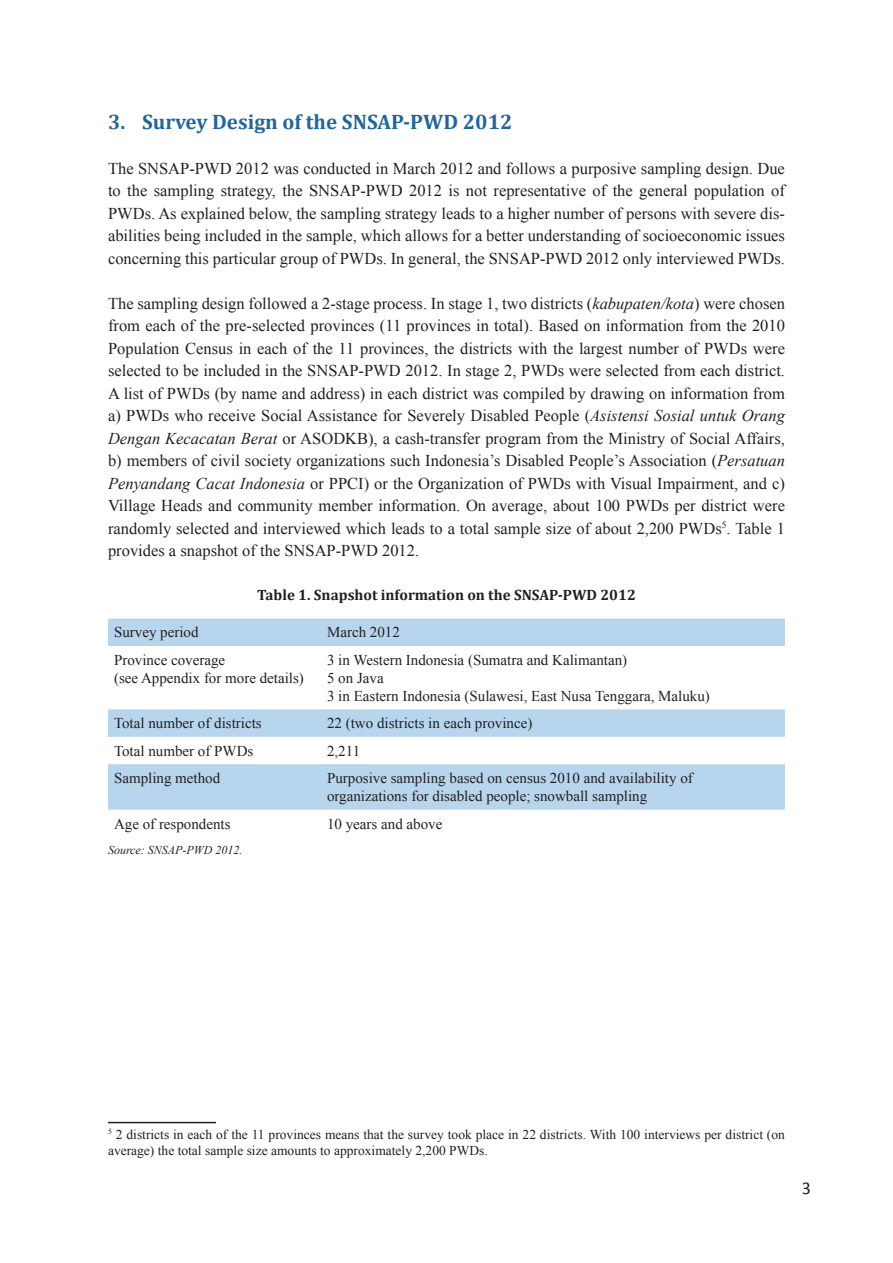
<style>
.page{position:relative;width:893px;height:1263px;background:#fff}
.page>*{position:absolute;margin:0;border:0;box-sizing:border-box;transform-origin:0 0}
.t1{font:700 21px "Cambria";color:#21659f}
.t2{font:18px "Calibri";color:#231f20}
.t3{font:16.5px/22.5px "Times New Roman";color:#231f20;text-align:justify}
.t4{font:15px/18px "Times New Roman";color:#231f20}
.t5{font:700 15px "Cambria";color:#231f20}
.t6{font:13.5px/16.2px "Times New Roman";color:#231f20}
.t7{font:italic 12px "Times New Roman";color:#231f20}
.s1{font-style:italic}
</style>
<div class="page">
<svg style="left:108px;top:618px;width:677px;height:192px;fill:#b7d5ed"></svg>
<hr style="left:108px;top:1122px;width:108px;height:1px;background:#231f20">
<p class="t1" style="left:108px;top:107px;width:406px">3. Survey Design of the SNSAP-PWD 2012</p>
<p class="t3" style="left:108px;top:157px;width:678px">The SNSAP-PWD 2012 was conducted in March 2012 and follows a purposive sampling design. Due to the sampling strategy, the SNSAP-PWD 2012 is not representative of the general population of PWDs. As explained below, the sampling strategy leads to a higher number of persons with severe dis&shy;abilities being included in the sample, which allows for a better understanding of socioeconomic issues concerning this particular group of PWDs. In general, the SNSAP-PWD 2012 only interviewed PWDs.</p>
<p class="t3" style="left:108px;top:292px;width:678px">The sampling design followed a 2-stage process. In stage 1, two districts (<span class="s1">kabupaten/kota</span>) were chosen from each of the pre-selected provinces (11 provinces in total). Based on information from the 2010<br>Population Census in each of the 11 provinces, the districts with the largest number of PWDs were selected to be included in the SNSAP-PWD 2012. In stage 2, PWDs were selected from each district.<br>A list of PWDs (by name and address) in each district was compiled by drawing on information from a) PWDs who receive Social Assistance for Severely Disabled People (<span class="s1">Asistensi Sosial untuk Orang Dengan Kecacatan Berat</span> or ASODKB), a cash-transfer program from the Ministry of Social Affairs, b) members of civil society organizations such Indonesia’s Disabled People’s Association (<span class="s1">Persatuan Penyandang Cacat Indonesia</span> or PPCI) or the Organization of PWDs with Visual Impairment, and c)<br>Village Heads and community member information. On average, about 100 PWDs per district were randomly selected and interviewed which leads to a total sample size of about 2,200 PWDs<sup>5</sup>. Table 1 provides a snapshot of the SNSAP-PWD 2012.</p>
<p class="t5" style="left:257px;top:584px;width:380px">Table 1. Snapshot information on the SNSAP-PWD 2012</p>
<p class="t4" style="left:114px;top:623px;width:86px">Survey period</p>
<p class="t4" style="left:327px;top:623px;width:74px">March 2012</p>
<p class="t4" style="left:114px;top:651px;width:191px">Province coverage<br>(see Appendix for more details)</p>
<p class="t4" style="left:327px;top:651px;width:384px">3 in Western Indonesia (Sumatra and Kalimantan)<br>5 on Java<br>3 in Eastern Indonesia (Sulawesi, East Nusa Tenggara, Maluku)</p>
<p class="t4" style="left:114px;top:714px;width:149px">Total number of districts</p>
<p class="t4" style="left:327px;top:714px;width:207px">22 (two districts in each province)</p>
<p class="t4" style="left:114px;top:741px;width:141px">Total number of PWDs</p>
<p class="t4" style="left:327px;top:741px;width:35px">2,211</p>
<p class="t4" style="left:114px;top:769px;width:108px">Sampling method</p>
<p class="t4" style="left:327px;top:769px;width:367px">Purposive sampling based on census 2010 and availability of organizations for disabled people; snowball sampling</p>
<p class="t4" style="left:114px;top:814px;width:118px">Age of respondents</p>
<p class="t4" style="left:327px;top:814px;width:117px">10 years and above</p>
<p class="t7" style="left:108px;top:842px;width:136px">Source: SNSAP-PWD 2012.</p>
<p class="t6" style="left:108px;top:1126px;width:678px"><sup>5</sup> 2 districts in each of the 11 provinces means that the survey took place in 22 districts. With 100 interviews per district (on average) the total sample size amounts to approximately 2,200 PWDs.</p>
<p class="t2" style="left:802px;top:1176px;width:11px">3</p>
</div>
